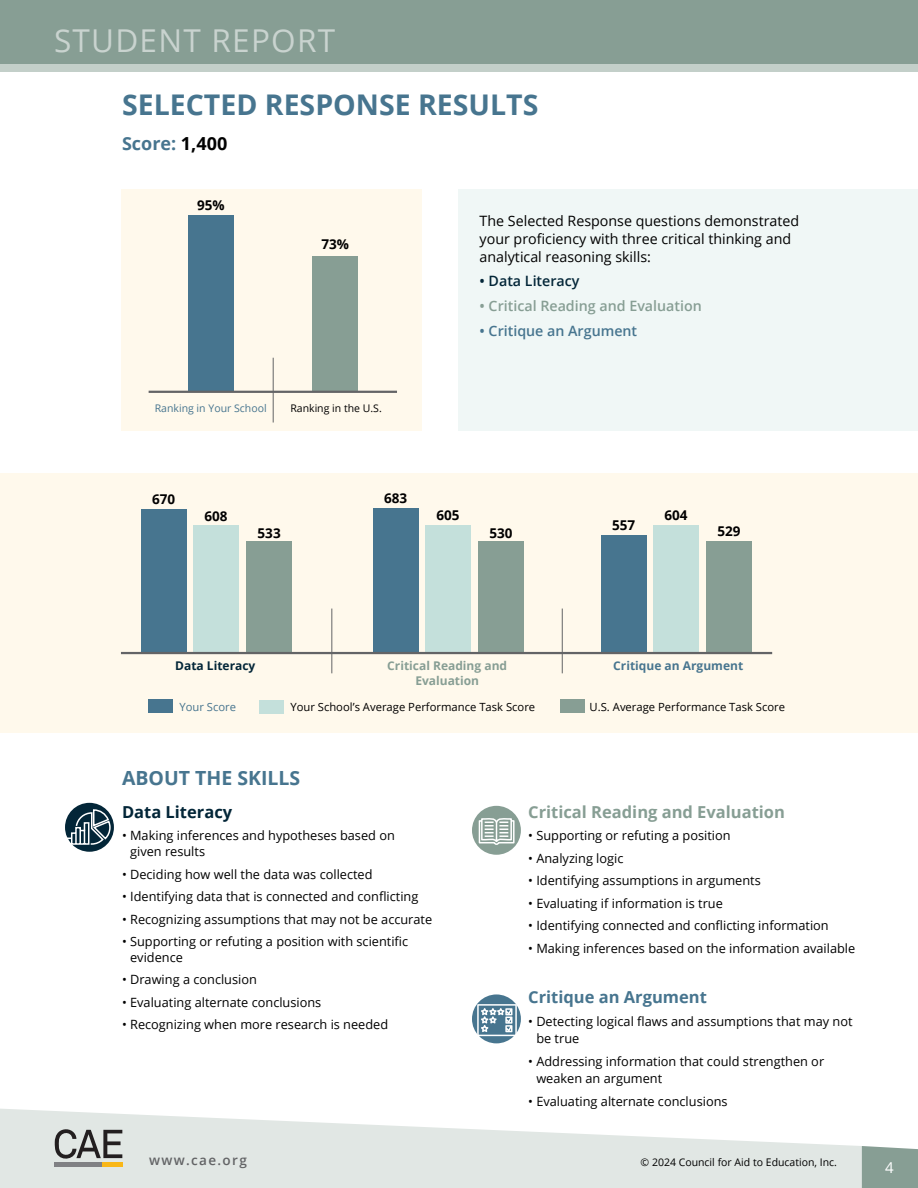
<style>
.page{position:relative;width:918px;height:1188px;background:#fff}
.page>*{position:absolute;margin:0;border:0;box-sizing:border-box;transform-origin:0 0}
.t1{font:31.5px "Open Sans";letter-spacing:.04em;color:#c9d3cf}
.Report_header{font:700 28.5px "Open Sans";color:#47758f}
.Report_header-2{font:700 19.5px "Open Sans";color:#47758f}
.Report_header-3{font:700 18px "Open Sans";color:#47758f}
.Report_header-4{font:700 16.5px "Open Sans";color:#879e94}
.Report_header-5{font:700 16.5px "Open Sans";color:#47758f}
.Report_header-6{font:700 16.5px "Open Sans";color:#032638}
.t2{font:15px "Open Sans";color:#fff}
.Report_text{font:14.25px/18px "Open Sans";color:#000}
.Report_text-2{font:600 14.25px "Open Sans";color:#879e94}
.Report_text-3{font:600 14.25px "Open Sans";color:#47758f}
.Report_text-4{font:600 14.25px "Open Sans";color:#032638}
.Report_text-5{font:700 13.5px "Open Sans";color:#000}
.bar_chart_numbers{font:700 13.5px "Open Sans";color:#000}
.t3{font:600 13.5px "Open Sans";letter-spacing:.1em;color:#636466}
.Report_text-6{font:12.75px/15.8px "Open Sans";color:#000}
.Report_header-7{font:700 12px/15px "Open Sans";color:#879e94;text-align:center}
.Report_header-8{font:700 12px "Open Sans";color:#47758f}
.Report_header-9{font:700 12px "Open Sans";color:#032638}
.Report_text-7{font:11.25px "Open Sans";color:#000}
.Report_text-8{font:11.25px "Open Sans";color:#47758f}
.bar_chart{font:10.5px "Open Sans";color:#000}
.bar_chart-2{font:10.5px "Open Sans";color:#47758f}
.s1{color:#000}
</style>
<div class="page">
<svg style="left:0;top:1109px;width:862px;height:79px;fill:#e1e7e4"></svg>
<svg style="left:55px;top:1128px;width:67px;height:34px"></svg>
<hr style="left:102px;top:1162px;width:21px;height:4px;background:#f9b717">
<hr style="left:55px;top:1162px;width:47px;height:4px;background:#808184">
<div style="left:862px;top:1146px;width:56px;height:42px;background:#879e94"></div>
<div style="left:0;top:0;width:918px;height:65px;background:#879e94"></div>
<div style="left:0;top:64px;width:918px;height:7px;background:#c3cfc9"></div>
<div style="left:0;top:474px;width:918px;height:259px;background:#fff9ec"></div>
<div style="left:459px;top:189px;width:459px;height:242px;background:#f0f7f6"></div>
<div style="left:65px;top:803px;width:49px;height:49px;background:#032638;border-radius:50%"></div>
<div style="left:472px;top:806px;width:49px;height:49px;background:#879e94;border-radius:50%"></div>
<div style="left:472px;top:994px;width:49px;height:49px;background:#47758f;border-radius:50%"></div>
<svg style="left:478px;top:818px;width:37px;height:27px"></svg>
<svg style="left:477px;top:1004px;width:40px;height:32px"></svg>
<svg style="left:66px;top:809px;width:45px;height:37px"></svg>
<div style="left:122px;top:189px;width:300px;height:242px;background:#fff9ec"></div>
<div style="left:188px;top:215px;width:46px;height:177px;background:#47758f"></div>
<div style="left:313px;top:256px;width:45px;height:136px;background:#879e94"></div>
<hr style="left:149px;top:391px;width:248px;height:2px;background:#636466">
<div style="left:141px;top:510px;width:45px;height:143px;background:#47758f"></div>
<div style="left:193px;top:525px;width:46px;height:128px;background:#c4e0db"></div>
<hr style="left:331px;top:609px;width:1px;height:64px;background:#636466">
<div style="left:246px;top:542px;width:46px;height:110px;background:#879e94"></div>
<div style="left:373px;top:508px;width:45px;height:145px;background:#47758f"></div>
<div style="left:425px;top:525px;width:46px;height:128px;background:#c4e0db"></div>
<div style="left:478px;top:542px;width:46px;height:110px;background:#879e94"></div>
<div style="left:601px;top:535px;width:45px;height:118px;background:#47758f"></div>
<div style="left:653px;top:525px;width:46px;height:128px;background:#c4e0db"></div>
<div style="left:706px;top:542px;width:46px;height:110px;background:#879e94"></div>
<hr style="left:121px;top:652px;width:651px;height:2px;background:#636466">
<hr style="left:562px;top:609px;width:1px;height:64px;background:#636466">
<div style="left:148px;top:699px;width:24px;height:14px;background:#47758f"></div>
<div style="left:260px;top:700px;width:24px;height:14px;background:#c4e0db"></div>
<div style="left:560px;top:699px;width:25px;height:14px;background:#879e94"></div>
<hr style="left:273px;top:358px;width:1px;height:65px;background:#636466">
<p class="t1" style="left:54px;top:19px;width:283px">STUDENT REPORT</p>
<p class="Report_header" style="left:122px;top:85px;width:418px">SELECTED RESPONSE RESULTS</p>
<p class="Report_header-3" style="left:122px;top:130px;width:107px">Score: <span class="s1">1,400</span></p>
<p class="bar_chart_numbers" style="left:197px;top:196px;width:29px">95%</p>
<p class="Report_text-5" style="left:321px;top:235px;width:29px">73%</p>
<p class="bar_chart-2" style="left:155px;top:401px;width:113px">Ranking in Your School</p>
<p class="bar_chart" style="left:290px;top:401px;width:93px">Ranking in the U.S.</p>
<p class="Report_text" style="left:480px;top:211px;width:321px">The Selected Response questions demonstrated your proficiency with three critical thinking and analytical reasoning skills:</p>
<p class="Report_text-4" style="left:480px;top:272px;width:101px">• Data Literacy</p>
<p class="Report_text-2" style="left:480px;top:296px;width:224px">• Critical Reading and Evaluation</p>
<p class="Report_text-3" style="left:480px;top:321px;width:159px">• Critique an Argument</p>
<p class="bar_chart_numbers" style="left:152px;top:490px;width:25px">670</p>
<p class="Report_text-5" style="left:204px;top:507px;width:25px">608</p>
<p class="Report_text-5" style="left:258px;top:523px;width:25px">533</p>
<p class="bar_chart_numbers" style="left:384px;top:489px;width:25px">683</p>
<p class="Report_text-5" style="left:436px;top:505px;width:25px">605</p>
<p class="Report_text-5" style="left:490px;top:523px;width:25px">530</p>
<p class="bar_chart_numbers" style="left:612px;top:516px;width:25px">557</p>
<p class="Report_text-5" style="left:664px;top:505px;width:25px">604</p>
<p class="Report_text-5" style="left:718px;top:522px;width:25px">529</p>
<p class="Report_header-9" style="left:175px;top:657px;width:82px">Data Literacy</p>
<p class="Report_header-7" style="left:387px;top:658px;width:121px">Critical Reading and<br>Evaluation</p>
<p class="Report_header-8" style="left:613px;top:657px;width:131px">Critique an Argument</p>
<p class="Report_text-8" style="left:179px;top:699px;width:58px">Your Score</p>
<p class="Report_text-7" style="left:290px;top:699px;width:246px">Your School’s Average Performance Task Score</p>
<p class="Report_text-7" style="left:590px;top:699px;width:197px">U.S. Average Performance Task Score</p>
<p class="Report_header-2" style="left:122px;top:764px;width:180px">ABOUT THE SKILLS</p>
<p class="Report_header-6" style="left:122px;top:800px;width:112px">Data Literacy</p>
<p class="Report_text-6" style="left:130px;top:828px;width:266px;text-indent:-8px">• Making inferences and hypotheses based on given results</p>
<p class="Report_text-6" style="left:122px;top:866px;width:252px">• Deciding how well the data was collected</p>
<p class="Report_text-6" style="left:122px;top:888px;width:298px">• Identifying data that is connected and conflicting</p>
<p class="Report_text-6" style="left:122px;top:911px;width:312px">• Recognizing assumptions that may not be accurate</p>
<p class="Report_text-6" style="left:130px;top:933px;width:280px;text-indent:-8px">• Supporting or refuting a position with scientific evidence</p>
<p class="Report_text-6" style="left:122px;top:972px;width:136px">• Drawing a conclusion</p>
<p class="Report_text-6" style="left:122px;top:994px;width:201px">• Evaluating alternate conclusions</p>
<p class="Report_text-6" style="left:122px;top:1017px;width:268px">• Recognizing when more research is needed</p>
<p class="t3" style="left:149px;top:1150px;width:99px">www.cae.org</p>
<p class="Report_header-4" style="left:528px;top:800px;width:258px">Critical Reading and Evaluation</p>
<p class="Report_text-6" style="left:528px;top:828px;width:204px">• Supporting or refuting a position</p>
<p class="Report_text-6" style="left:528px;top:850px;width:97px">• Analyzing logic</p>
<p class="Report_text-6" style="left:528px;top:873px;width:234px">• Identifying assumptions in arguments</p>
<p class="Report_text-6" style="left:528px;top:895px;width:196px">• Evaluating if information is true</p>
<p class="Report_text-6" style="left:528px;top:918px;width:302px">• Identifying connected and conflicting information</p>
<p class="Report_text-6" style="left:528px;top:940px;width:329px">• Making inferences based on the information available</p>
<p class="Report_header-5" style="left:528px;top:985px;width:180px">Critique an Argument</p>
<p class="Report_text-6" style="left:536px;top:1013px;width:318px;line-height:16.5px;text-indent:-8px">• Detecting logical flaws and assumptions that may not be true</p>
<p class="Report_text-6" style="left:536px;top:1053px;width:289px;line-height:16.5px;text-indent:-8px">• Addressing information that could strengthen or weaken an argument</p>
<p class="Report_text-6" style="left:528px;top:1093px;width:201px">• Evaluating alternate conclusions</p>
<p class="bar_chart" style="left:641px;top:1155px;width:198px">© 2024 Council for Aid to Education, Inc.</p>
<p class="t2" style="left:885px;top:1157px;width:10px">4</p>
</div>
